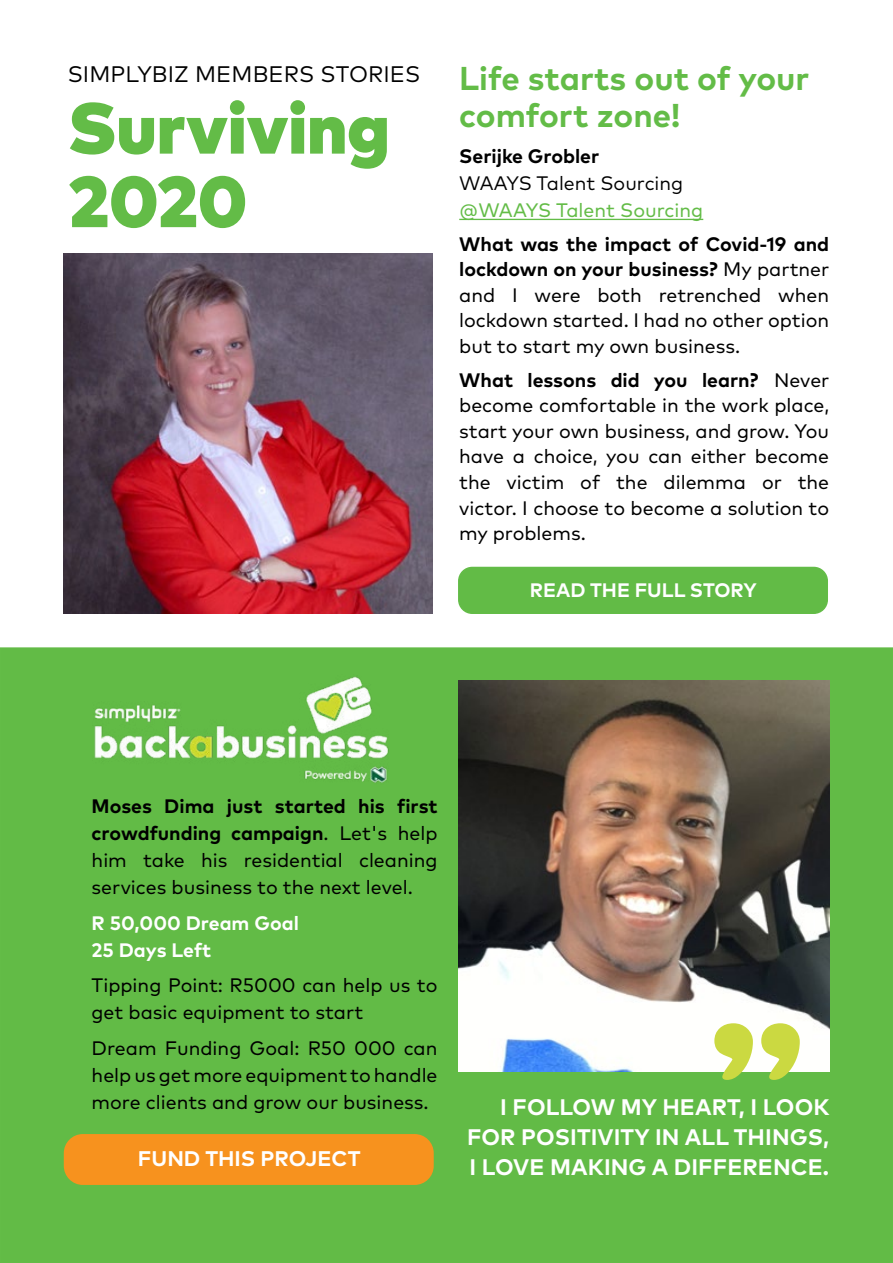
<style>
.page{position:relative;width:893px;height:1263px;background:#fff}
.page>*{position:absolute;margin:0;border:0;box-sizing:border-box;transform-origin:0 0}
.t1{font:900 72px/73.5px "Mark Pro";letter-spacing:-.005em;color:#63bc47}
.t2{font:700 33px/37.5px "Mark Pro";color:#63bc47}
.t3{font:700 22.5px/30px "Mark Pro";letter-spacing:.005em;color:#fff;text-align:justify}
.t4{font:22.5px "Mark Pro";letter-spacing:.005em;color:#000}
.t5{font:700 21.15px "Mark Pro";color:#fff}
.t6{font:19.5px/25.5px "Mark Pro";color:#000;text-align:justify}
.t7{font:700 19.5px/27px "Mark Pro";color:#fff}
.t8{font:19.5px "Mark Pro";color:#63bc47}
.t9{font:19.5px "Mark Pro";color:#000}
.t10{font:700 19.5px "Mark Pro";color:#000}
.s1{font-weight:700}
</style>
<div class="page">
<div style="left:1px;top:648px;width:891px;height:614px;background:#62bb46"></div>
<img style="left:64px;top:253px;width:369px;height:361px">
<hr style="left:459px;top:219px;width:244px;height:1px;background:#63bc47">
<div style="left:459px;top:567px;width:368px;height:46px;background:#62bb46;border-radius:14px"></div>
<div style="left:458px;top:567px;width:370px;height:47px;border:2px solid #63bc47;border-radius:14px"></div>
<img style="left:94px;top:676px;width:295px;height:107px">
<img style="left:458px;top:680px;width:371px;height:391px">
<div style="left:64px;top:1134px;width:370px;height:51px;background:#f7921e;border-radius:19px"></div>
<svg style="left:714px;top:1023px;width:86px;height:57px;background:#d0e17b"></svg>
<p class="t4" style="left:68px;top:57px;width:354px">SIMPLYBIZ MEMBERS STORIES</p>
<h1 class="t1" style="left:68px;top:85px;width:324px">Surviving<br>2020</h1>
<h2 class="t2" style="left:459px;top:57px;width:352px">Life starts out of your comfort zone!</h2>
<p class="t10" style="left:459px;top:141px;width:142px">Serijke Grobler</p>
<p class="t9" style="left:459px;top:168px;width:225px">WAAYS Talent Sourcing</p>
<p class="t8" style="left:459px;top:195px;width:245px">@WAAYS Talent Sourcing</p>
<p class="t6" style="left:459px;top:230px;width:372px"><span class="s1">What was the impact of Covid-19 and lockdown on your business?</span> My partner and I were both retrenched when lockdown started. I had no other option but to start my own business.</p>
<p class="t6" style="left:459px;top:366px;width:372px"><span class="s1">What lessons did you learn?</span> Never become comfortable in the work place, start your own business, and grow. You have a choice, you can either become the victim of the dilemma or the victor. I choose to become a solution to my problems.</p>
<p class="t7" style="left:530px;top:575px;width:228px">READ THE FULL STORY</p>
<p class="t6" style="left:92px;top:791px;width:347px;line-height:27px"><span class="s1">Moses Dima just started his first crowdfunding campaign</span>. Let's help him take his residential cleaning services business to the next level.</p>
<p class="t7" style="left:92px;top:908px;width:209px">R 50,000 Dream Goal<br>25 Days Left</p>
<p class="t6" style="left:92px;top:970px;width:347px;line-height:27px">Tipping Point: R5000 can help us to get basic equipment to start</p>
<p class="t6" style="left:92px;top:1033px;width:347px;line-height:27px">Dream Funding Goal: R50 000 can help us get more equipment to handle more clients and grow our business.</p>
<p class="t5" style="left:138px;top:1142px;width:224px">FUND THIS PROJECT</p>
<p class="t3" style="left:467px;top:1090px;width:364px;text-indent:33px">I FOLLOW MY HEART, I LOOK FOR POSITIVITY IN ALL THINGS, I LOVE MAKING A DIFFERENCE.</p>
</div>
